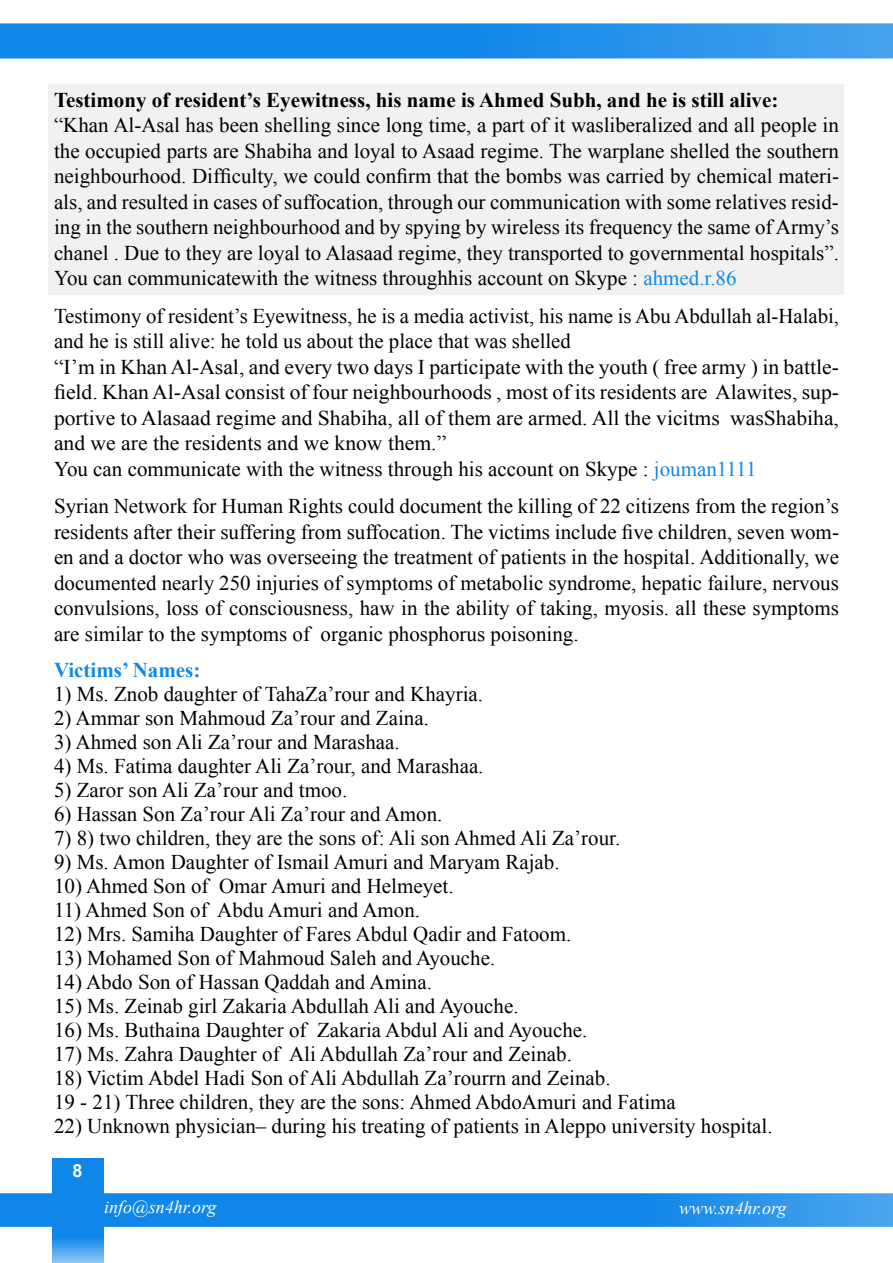
<style>
.page{position:relative;width:893px;height:1263px;background:#fff}
.page>*{position:absolute;margin:0;border:0;box-sizing:border-box;transform-origin:0 0}
.t1{font:21px/25.5px "Times New Roman";color:#000}
.t2{font:700 21px "Times New Roman";color:#000}
.t3{font:700 21px "Times New Roman";color:#0f88e9}
.t4{font:italic 18px "Times New Roman";color:#fff}
.t5{font:700 18px "Arial";color:#fff}
.s1{color:#0f88e9}
</style>
<div class="page">
<svg style="left:52px;top:1158px;width:51px;height:105px;background:#2692eb"></svg>
<svg style="left:0;top:23px;width:893px;height:35px;background:#1f8eea"></svg>
<svg style="left:0;top:1193px;width:893px;height:34px;background:#1a8ce9"></svg>
<div style="left:49px;top:84px;width:795px;height:210px;background:#f1f1f2"></div>
<p class="t2" style="left:54px;top:85px;width:726px">Testimony of resident s’ Eyewitness, his name is Ahmed Subh, and he is still alive:</p>
<p class="t1" style="left:54px;top:112px;width:786px">“Khan Al-Asal has been shelling since long time a, part of it wasliberalized and all people in the occupied parts are Shabiha and loyal to Asaad regime. The warplane shelled the southern</p>
<p class="t1" style="left:54px;top:163px;width:786px">neighbourhood. Difficulty, we could confirm that the bombs was carried by chemical materi-</p>
<p class="t1" style="left:54px;top:189px;width:786px">als, and resulted in cases of suffocation, through our communication with some relatives resid-</p>
<p class="t1" style="left:54px;top:214px;width:786px">ing in the southern neighbourhood and by spying by wireless its frequency the same of Army s’</p>
<p class="t1" style="left:54px;top:240px;width:786px">chanel . Due to they are loyal to Alasaad regime, they transported to governmental hospitals .“<br>You can communicatewith the witness throughhis account on Skype : <span class="s1">ahmed r. .86</span></p>
<p class="t1" style="left:54px;top:303px;width:786px">Testimony of resident s’ Eyewitness, he is a media activist, his name is Abu Abdullah al-Halabi, and he is still alive: he told us about the place that was shelled</p>
<p class="t1" style="left:54px;top:354px;width:786px">m’I“ in KhanAl-Asal, and every two days I participate with the youth ( free army ) in battle-</p>
<p class="t1" style="left:54px;top:379px;width:786px">field. KhanAl-Asal consist of four neighbourhoods , most of its residents are Alawites, sup-</p>
<p class="t1" style="left:54px;top:405px;width:667px">portive to Alasaad regime and Shabiha, all of them are armed. All the vicitms</p>
<p class="t1" style="left:730px;top:405px;width:110px">wasShabiha,</p>
<p class="t1" style="left:54px;top:430px;width:704px">and we are the residents and we know them “.<br>You can communicate with the witness through his account on Skype : <span class="s1">jouman1111</span></p>
<p class="t1" style="left:54px;top:493px;width:786px">Syrian Network for Human Rights could document the killing of 22 citizens from the region s’</p>
<p class="t1" style="left:54px;top:544px;width:786px">en and a doctor who was overseeing the treatment of patients in the hospital. Additionally, we</p>
<p class="t1" style="left:54px;top:519px;width:786px">residents after their suffering from suffocation. The victims include five children, seven wom-</p>
<p class="t1" style="left:54px;top:570px;width:786px;text-align:center">documented nearly 250 injuries of symptoms of metabolic syndrome, hepatic failure, nervous convulsions, loss of consciousness, haw in the ability of taking, myosis. all these symptoms organic phosphorus poisoning.</p>
<p class="t1" style="left:54px;top:621px;width:258px">are similar to the symptoms of</p>
<p class="t3" style="left:54px;top:655px;width:148px">Victims’ Names:</p>
<p class="t1" style="left:54px;top:681px;width:431px">1) Ms. Znob daughter of TahaZa’rour and Khayria.</p>
<p class="t1" style="left:54px;top:705px;width:377px">2) Ammar son Mahmoud Za’rour and Zaina.</p>
<p class="t1" style="left:54px;top:729px;width:347px">3) Ahmed son Ali Za’rour and Marashaa.</p>
<p class="t1" style="left:54px;top:753px;width:431px">4) Ms. Fatima daughter Ali Za’rour, and Marashaa.</p>
<p class="t1" style="left:54px;top:777px;width:295px">5) Zaror son Ali Za’rour and tmoo.</p>
<p class="t1" style="left:54px;top:801px;width:568px;line-height:24px">6) Hassan Son Za’rour Ali Za’rour and Amon.<br>7 8) ) two children, they are the sons of: Ali son Ahmed Ali Za’rour.</p>
<p class="t1" style="left:219px;top:849px;width:342px;line-height:24px;text-indent:-165px">9) Ms. Amon Daughter of Ismail Amuri and Maryam Rajab.<br>Omar Amuri and Helmeyet.</p>
<p class="t1" style="left:54px;top:873px;width:156px">10) Ahmed Son of</p>
<p class="t1" style="left:54px;top:897px;width:368px">11) Ahmed Son of Abdu Amuri and Amon.</p>
<p class="t1" style="left:54px;top:921px;width:519px">12) Mrs. Samiha Daughter of Fares Abdul Qadir and Fatoom.</p>
<p class="t1" style="left:54px;top:945px;width:443px">13) Mohamed Son of Mahmoud Saleh and Ayouche.</p>
<p class="t1" style="left:54px;top:969px;width:379px">14) Abdo Son of Hassan Qaddah and Amina.</p>
<p class="t1" style="left:317px;top:993px;width:272px;line-height:24px;text-indent:-263px">15) Ms. Zeinab girl Zakaria Abdullah Ali and Ayouche.<br>Zakaria Abdul Ali and Ayouche.</p>
<p class="t1" style="left:54px;top:1017px;width:254px">16) Ms. Buthaina Daughter of</p>
<p class="t1" style="left:54px;top:1041px;width:519px">17) Ms. Zahra Daughter of Ali Abdullah Za’rour and Zeinab.</p>
<p class="t1" style="left:54px;top:1065px;width:623px;line-height:24px">18) Victim Abdel Hadi Son of Ali Abdullah Za’rourrn and Zeinab.<br>19 - 21) Three children, they are the sons: Ahmed AbdoAmuri and Fatima</p>
<p class="t1" style="left:54px;top:1113px;width:720px">22) Unknown physician– during his treating of patients in Aleppo university hospital.</p>
<p class="t5" style="left:72px;top:1159px;width:12px">8</p>
<p class="t4" style="left:104px;top:1194px;width:114px">info@sn4hr.org</p>
<p class="t4" style="left:679px;top:1195px;width:109px">www.sn4hr.org</p>
</div>
